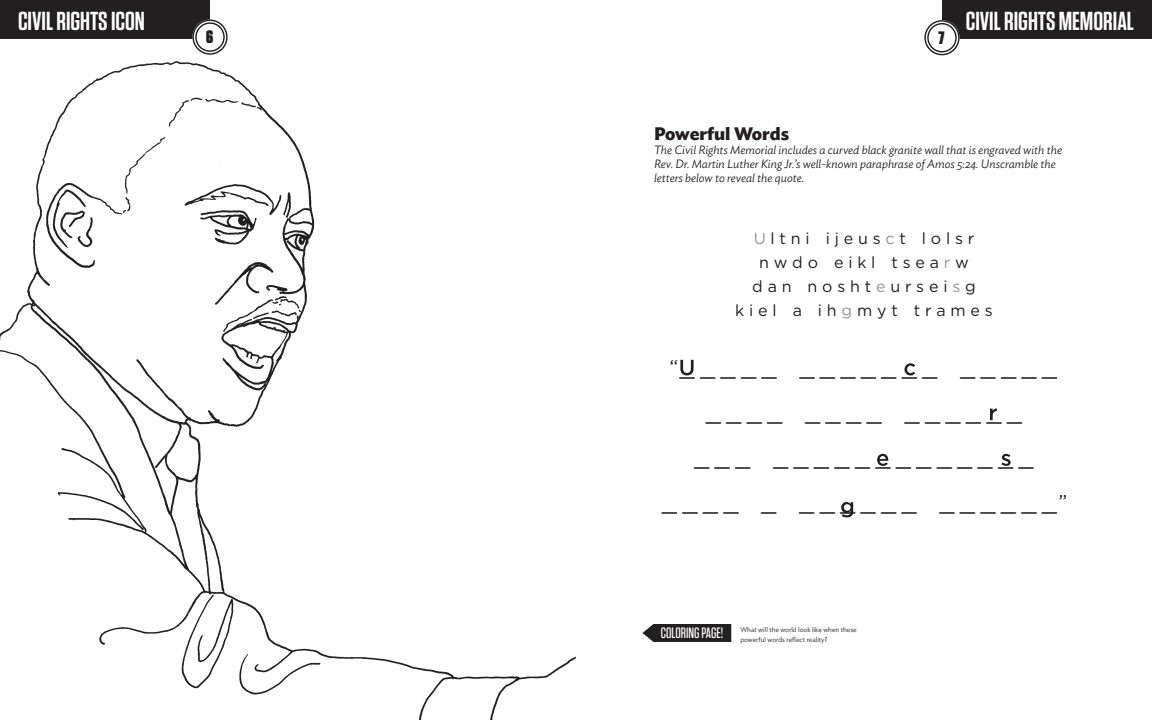
<style>
.page{position:relative;width:1152px;height:720px;background:#fff}
.page>*{position:absolute;margin:0;border:0;box-sizing:border-box;transform-origin:0 0}
.t1{font:600 26px "Tungsten";color:#fff}
.t2{font:20px "Gotham";color:#231f20}
.t3{font:700 18px "Ideal Sans";color:#231f20}
.t4{font:900 18px "Tungsten";color:#231f20}
.t5{font:16px/24px "Gotham";letter-spacing:.3em;color:#231f20;text-align:center}
.t6{font:500 15px "Tungsten";color:#fff}
.t7{font:italic 300 12px/14px "Ideal Sans";color:#231f20}
.t8{font:300 7px/10px "Ideal Sans";color:#231f20}
.s1{color:#939598}
</style>
<div class="page">
<img style="left:0;top:19px;width:576px;height:701px">
<svg style="left:877px;top:454px;width:11px;height:12px"></svg>
<svg style="left:904px;top:363px;width:11px;height:12px"></svg>
<svg style="left:680px;top:360px;width:14px;height:15px"></svg>
<svg style="left:841px;top:502px;width:12px;height:15px"></svg>
<svg style="left:990px;top:408px;width:7px;height:12px"></svg>
<svg style="left:1001px;top:454px;width:10px;height:12px"></svg>
<div style="left:942px;top:0;width:210px;height:39px;background:#231f20"></div>
<div style="left:0;top:0;width:210px;height:39px;background:#231f20"></div>
<svg style="left:195px;top:22px;width:30px;height:31px"></svg>
<div style="left:192px;top:20px;width:36px;height:35px;border:4px solid #fff;border-radius:50%"></div>
<div style="left:192px;top:20px;width:36px;height:35px;border:1px solid #231f20;border-radius:50%"></div>
<div style="left:195px;top:22px;width:30px;height:30px;border:1px solid #231f20;border-radius:50%"></div>
<svg style="left:927px;top:22px;width:30px;height:31px"></svg>
<div style="left:924px;top:20px;width:36px;height:35px;border:4px solid #fff;border-radius:50%"></div>
<div style="left:924px;top:20px;width:36px;height:35px;border:1px solid #231f20;border-radius:50%"></div>
<div style="left:927px;top:23px;width:30px;height:29px;border:1px solid #231f20;border-radius:50%"></div>
<svg style="left:642px;top:624px;width:89px;height:18px"></svg>
<h1 class="t1" style="left:18px;top:7px;width:128px">CIVIL RIGHTS ICON</h1>
<h1 class="t1" style="left:966px;top:7px;width:170px">CIVIL RIGHTS MEMORIAL</h1>
<h3 class="t4" style="left:206px;top:27px;width:9px">6</h3>
<h3 class="t4" style="left:939px;top:27px;width:8px">7</h3>
<h3 class="t3" style="left:654px;top:120px;width:137px">Powerful Words</h3>
<p class="t7" style="left:654px;top:142px;width:410px">The Civil Rights Memorial includes a curved black granite wall that is engraved with the<br>Rev. Dr. Martin Luther King Jr.’s well-known paraphrase of Amos 5:24. Unscramble the letters below to reveal the quote.</p>
<h2 class="t2" style="left:669px;top:355px;width:10px">“</h2>
<h3 class="t5" style="left:735px;top:226px;width:259px"><span class="s1">U</span>ltni ijeus<span class="s1">c</span>t lolsr nwdo eikl tsea<span class="s1">r</span>w<br>dan nosht<span class="s1">e</span>ursei<span class="s1">s</span>g kiel a ih<span class="s1">g</span>myt trames</h3>
<h2 class="t2" style="left:678px;top:365px;width:382px">— — — — —— — — — — — —— — — — —</h2>
<h2 class="t2" style="left:705px;top:410px;width:320px">— — — —— — — —— — — — — —</h2>
<h2 class="t2" style="left:693px;top:455px;width:344px">— — — — — — — — — — — — — — — —</h2>
<h2 class="t2" style="left:1058px;top:490px;width:10px">”</h2>
<h2 class="t2" style="left:661px;top:500px;width:399px">— — — ——— — — — — —— — — — — —</h2>
<p class="t6" style="left:661px;top:625px;width:64px">COLORING PAGE!</p>
<p class="t8" style="left:740px;top:624px;width:118px">What will the world look like when these powerful words reflect reality?</p>
</div>
